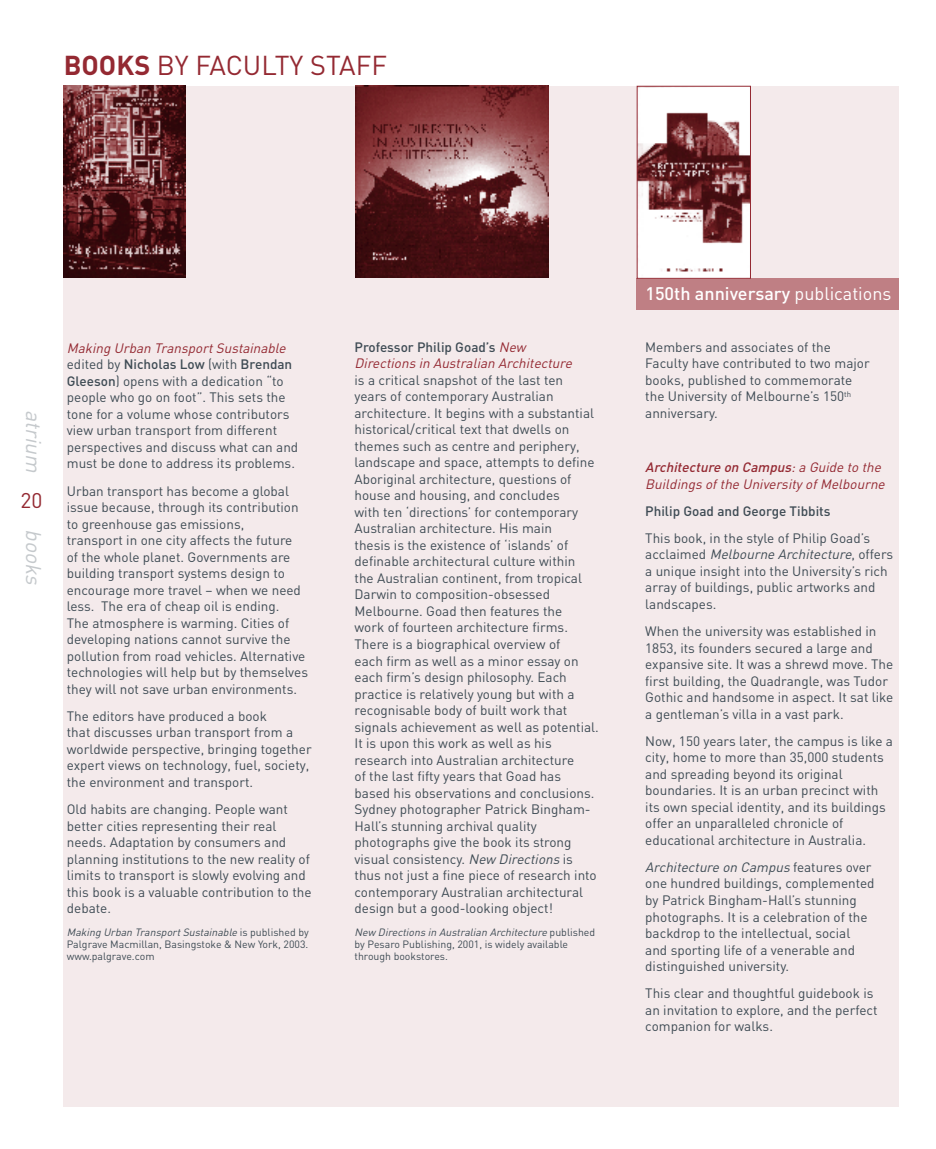
<style>
.page{position:relative;width:936px;height:1149px;background:#fff}
.page>*{position:absolute;margin:0;border:0;box-sizing:border-box;transform-origin:0 0}
.t1{font:27px "DIN";color:#942932}
.t2{font:italic 21px "DIN";color:#c5c9cc}
.t3{font:21px "DIN";color:#942932}
.t4{font:500 18px "DIN";color:#fff}
.t5{font:13.5px/16.5px "DIN";color:#3e4b54}
.t6{font:italic 13.5px/16.5px "DIN";color:#942932}
.t7{font:500 13.5px "DIN";color:#3e4b54}
.t8{font:10.5px/12px "DIN";color:#3e4b54;text-align:justify}
.s1{font-weight:700}
.s2{font-style:italic;color:#942932}
.s3{font-weight:500}
.s4{font-style:italic}
.s5{font-weight:500;font-style:normal;color:#3e4b54}
.s6{font-weight:400}
</style>
<div class="page">
<div style="left:64px;top:86px;width:835px;height:1020px;background:#f4eaeb"></div>
<div style="left:636px;top:278px;width:263px;height:31px;background:#bf7f84"></div>
<img style="left:355px;top:85px;width:193px;height:192px">
<img style="left:64px;top:86px;width:121px;height:192px">
<img style="left:638px;top:88px;width:110px;height:189px">
<div style="left:636px;top:86px;width:114px;height:193px;border:1px solid #942932"></div>
<h1 class="t1" style="left:64px;top:48px;width:325px"><span class="s1">BOOKS</span> BY FACULTY STAFF</h1>
<h2 class="t2" style="left:47px;top:410px;width:69px;rotate:90deg">atrium</h2>
<h2 class="t3" style="left:21px;top:487px;width:23px">20</h2>
<h2 class="t2" style="left:47px;top:529px;width:62px;rotate:90deg">books</h2>
<p class="t5" style="left:67px;top:339px;width:233px"><span class="s2">Making Urban TransportSustainable </span>edited by <span class="s3">Nicholas Low</span> (with <span class="s3">Brendan Gleeson</span>) opens with a dedication “to people who go on foot”. This sets the tone for a volume whose contributors view urban transport from different perspectives and discuss what can and must be done to address its problems.</p>
<p class="t5" style="left:67px;top:482px;width:243px">Urban transport has become a global issue because, through its contribution to greenhouse gas emissions,<br>transport in one city affects the future<br>of the whole planet. Governments are building transport systems design to encourage more travel – when we need less. The era of cheap oil is ending.<br>The atmosphere is warming. Cities of developing nations cannot survive the pollution from road vehicles. Alternative technologies will help but by themselves they will not save urban environments.</p>
<p class="t5" style="left:67px;top:707px;width:246px">The editors have produced a book<br>that discusses urban transport from a worldwide perspective, bringing together expert views on technology, fuel, society, the environment and transport.</p>
<p class="t5" style="left:67px;top:800px;width:246px">Old habits are changing. People want better cities representing their real needs. Adaptation by consumers and planning institutions to the new reality of limits to transport is slowly evolving and this book is a valuable contribution to the debate.</p>
<p class="t8" style="left:67px;top:925px;width:243px"><span class="s4">Making Urban TransportSustainable</span> i s p u b l i s h e d b y Palgrave Macmillan, Basingstoke &amp; New York, 2003. www.palgrave.com</p>
<p class="t6" style="left:354px;top:338px;width:222px"><span class="s5">Professor Philip Goad’s</span> New<br>Directions in Australian Architecture</p>
<p class="t5" style="left:354px;top:371px;width:246px">is a critical snapshot of the last ten<br>years of contemporary Australian architecture. It begins with a substantial historical/critical text that dwells on themes such as centre and periphery, landscape and space, attempts to define Aboriginal architecture, questions of house and housing, and concludes<br>with ten ‘directions’ for contemporary Australian architecture. His main<br>thesis is the existence of ‘islands’ of definable architectural culture within<br>the Australian continent, from tropical Darwin to composition-obsessed Melbourne. Goad then features the<br>work of fourteen architecture firms.<br>There is a biographical overview of<br>each firm as well as a minor essay on each firm’s design philosophy. Each practice is relatively young but with a recognisable body of built work that signals achievement as well as potential.<br>It is upon this work as well as his research into Australian architecture<br>of the last fifty years that Goad has based his observations and conclusions.<br>Sydney photographer Patrick Bingham-Hall’s stunning archival quality photographs give the book its strong visual consistency. <span class="s4">New Directions</span> is thus not just a fine piece of research into contemporary Australian architectural design but a good-looking object!</p>
<p class="t8" style="left:354px;top:925px;width:242px;text-align:left"><span class="s4">New Directions in Australian Architecture</span> p u b l i s h e d by Pesaro Publishing, 2001, is widely available through bookstores.</p>
<h3 class="t4" style="left:645px;top:282px;width:247px">150th anniversary <span class="s6">publications</span></h3>
<p class="t5" style="left:645px;top:338px;width:226px">Members and associates of the<br>Faculty have contributed to two major books, published to commemorate the University of Melbourne’s 150<sup>th </sup>anniversary.</p>
<p class="t6" style="left:645px;top:458px;width:244px"><span class="s3">Architecture on Campus</span>:a Guide to the<br>Buildings ofthe UniversityofMelbourne</p>
<p class="t7" style="left:645px;top:502px;width:187px">Philip Goad and George Tibbits</p>
<p class="t5" style="left:645px;top:529px;width:249px">This book, in the style of Philip Goad’s<br>a c c l a i m e d <span class="s4">Melbourne Architecture</span>, o f f e rs a unique insight into the University’s rich array of buildings, public artworks and landscapes.</p>
<p class="t5" style="left:645px;top:622px;width:249px">When the university was established in 1853, its founders secured a large and expansive site. It was a shrewd move. The first building, the Quadrangle, was Tudor Gothic and handsome in aspect. It sat like a gentleman’s villa in a vast park.</p>
<p class="t5" style="left:645px;top:732px;width:249px">Now, 150 years later, the campus is like a city, home to more than 35,000 students and spreading beyond its original boundaries. It is an urban precinct with its own special identity, and its buildings offer an unparalleled chronicle of educational architecture in Australia.</p>
<p class="t5" style="left:645px;top:858px;width:231px"><span class="s4">Architecture on Campus</span> f e a t u re s o v e r one hundred buildings, complemented by Patrick Bingham-Hall’s stunning photographs. It is a celebration of the backdrop to the intellectual, social and sporting life of a venerable and distinguished university.</p>
<p class="t5" style="left:645px;top:984px;width:234px">This clear and thoughtful guidebook is an invitation to explore, and the perfect companion for walks.</p>
</div>
